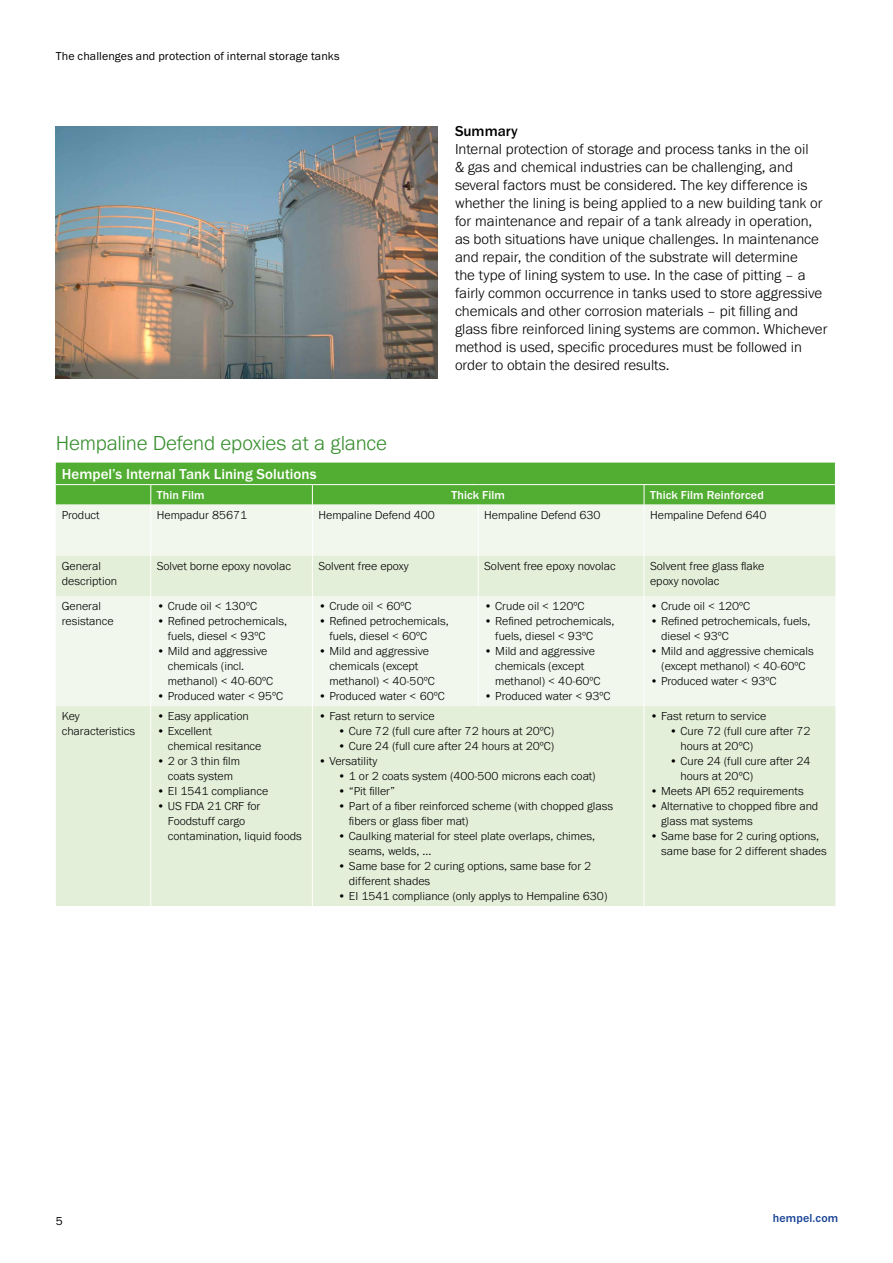
<style>
.page{position:relative;width:893px;height:1263px;background:#fff}
.page>*{position:absolute;margin:0;border:0;box-sizing:border-box;transform-origin:0 0}
.t1{font:300 21px "Franklin Gothic URW";letter-spacing:-.01em;color:#378e2e}
.t2{font:300 15px/18px "Franklin Gothic URW";color:#000}
.t3{font:500 15px "Franklin Gothic URW";color:#fff}
.t4{font:500 15px "Franklin Gothic URW";color:#000}
.t5{font:300 12px/15px "Franklin Gothic URW";color:#000}
.t6{font:12px "Franklin Gothic URW Boo";letter-spacing:.01em;color:#000}
.t7{font:500 12px "Franklin Gothic URW";letter-spacing:.01em;color:#fff}
.t8{font:500 12px "Franklin Gothic URW";letter-spacing:.01em;color:#164194}
</style>
<div class="page">
<img style="left:56px;top:126px;width:382px;height:252px">
<div style="left:56px;top:505px;width:779px;height:51px;background:#f2f7ed"></div>
<svg style="left:56px;top:556px;width:779px;height:350px;background:#e8f1e0"></svg>
<div style="left:56px;top:463px;width:780px;height:42px;background:#52ae32"></div>
<hr style="left:150px;top:505px;width:1px;height:51px;background:#fff">
<hr style="left:312px;top:505px;width:1px;height:51px;background:#fff">
<hr style="left:478px;top:505px;width:1px;height:51px;background:#fff">
<hr style="left:644px;top:505px;width:1px;height:51px;background:#fff">
<hr style="left:150px;top:556px;width:1px;height:40px;background:#fff">
<hr style="left:312px;top:556px;width:1px;height:40px;background:#fff">
<hr style="left:478px;top:556px;width:1px;height:40px;background:#fff">
<hr style="left:644px;top:556px;width:1px;height:40px;background:#fff">
<hr style="left:150px;top:596px;width:1px;height:110px;background:#fff">
<hr style="left:312px;top:596px;width:1px;height:110px;background:#fff">
<hr style="left:478px;top:596px;width:1px;height:110px;background:#fff">
<hr style="left:644px;top:596px;width:1px;height:110px;background:#fff">
<hr style="left:150px;top:706px;width:1px;height:200px;background:#fff">
<hr style="left:312px;top:706px;width:1px;height:200px;background:#fff">
<hr style="left:644px;top:706px;width:1px;height:200px;background:#fff">
<hr style="left:56px;top:484px;width:95px;height:1px;background:#fff">
<hr style="left:151px;top:484px;width:161px;height:1px;background:#fff">
<hr style="left:312px;top:484px;width:166px;height:1px;background:#fff">
<hr style="left:478px;top:484px;width:166px;height:1px;background:#fff">
<hr style="left:644px;top:484px;width:192px;height:1px;background:#fff">
<p class="t6" style="left:56px;top:48px;width:285px">The challenges and protection of internal storage tanks</p>
<h1 class="t1" style="left:56px;top:430px;width:333px">Hempaline Defend epoxies at a glance</h1>
<p class="t4" style="left:455px;top:122px;width:64px">Summary</p>
<p class="t2" style="left:455px;top:140px;width:374px">Internal protection of storage and process tanks in the oil<br>&amp; gas and chemical industries can be challenging, and several factors must be considered. The key difference is whether the lining is being applied to a new building tank or for maintenance and repair of a tank already in operation, as both situations have unique challenges. In maintenance and repair, the condition of the substrate will determine<br>the type of lining system to use. In the case of pitting – a fairly common occurrence in tanks used to store aggressive chemicals and other corrosion materials – pit filling and glass fibre reinforced lining systems are common. Whichever method is used, specific procedures must be followed in order to obtain the desired results.</p>
<p class="t3" style="left:62px;top:464px;width:256px">Hempel’s Internal Tank Lining Solutions</p>
<p class="t7" style="left:157px;top:487px;width:49px">Thin Film</p>
<p class="t7" style="left:451px;top:487px;width:55px">Thick Film</p>
<p class="t7" style="left:650px;top:487px;width:115px">Thick Film Reinforced</p>
<p class="t5" style="left:62px;top:507px;width:39px">Product</p>
<p class="t5" style="left:157px;top:507px;width:92px">Hempadur 85671</p>
<p class="t5" style="left:318px;top:507px;width:118px">Hempaline Defend 400</p>
<p class="t5" style="left:484px;top:507px;width:118px">Hempaline Defend 630</p>
<p class="t5" style="left:650px;top:507px;width:118px">Hempaline Defend 640</p>
<p class="t5" style="left:62px;top:558px;width:57px">General description</p>
<p class="t5" style="left:157px;top:558px;width:136px">Solvet borne epoxy novolac</p>
<p class="t5" style="left:318px;top:558px;width:92px">Solvent free epoxy</p>
<p class="t5" style="left:484px;top:558px;width:133px">Solvent free epoxy novolac</p>
<p class="t5" style="left:650px;top:558px;width:116px">Solvent free glass flake epoxy novolac</p>
<p class="t5" style="left:62px;top:598px;width:53px">General resistance</p>
<p class="t5" style="left:157px;top:598px;width:102px">• Crude oil &lt; 130ºC</p>
<p class="t5" style="left:318px;top:598px;width:95px">• Crude oil &lt; 60ºC</p>
<p class="t5" style="left:329px;top:613px;width:121px;text-indent:-11px">• Refined petrochemicals, fuels, diesel &lt; 60ºC</p>
<p class="t5" style="left:329px;top:643px;width:107px;text-indent:-11px">• Mild and aggressive chemicals (except methanol) &lt; 40-50ºC</p>
<p class="t5" style="left:318px;top:688px;width:128px">• Produced water &lt; 60ºC</p>
<p class="t5" style="left:484px;top:598px;width:102px">• Crude oil &lt; 120ºC</p>
<p class="t5" style="left:495px;top:613px;width:121px;text-indent:-11px">• Refined petrochemicals, fuels, diesel &lt; 93ºC</p>
<p class="t5" style="left:495px;top:643px;width:107px;text-indent:-11px">• Mild and aggressive chemicals (except methanol) &lt; 40-60ºC</p>
<p class="t5" style="left:484px;top:688px;width:128px">• Produced water &lt; 93ºC</p>
<p class="t5" style="left:650px;top:598px;width:102px">• Crude oil &lt; 120ºC</p>
<p class="t5" style="left:661px;top:613px;width:151px;text-indent:-11px">• Refined petrochemicals, fuels, diesel &lt; 93ºC</p>
<p class="t5" style="left:650px;top:643px;width:165px;text-align:center">• Mild and aggressive chemicals (except methanol) &lt; 40-60ºC</p>
<p class="t5" style="left:650px;top:673px;width:128px">• Produced water &lt; 93ºC</p>
<p class="t5" style="left:168px;top:613px;width:121px;text-indent:-11px">• Refined petrochemicals, fuels, diesel &lt; 93ºC</p>
<p class="t5" style="left:168px;top:643px;width:107px;text-indent:-11px">• Mild and aggressive chemicals (incl. methanol) &lt; 40-60ºC</p>
<p class="t5" style="left:157px;top:688px;width:128px">• Produced water &lt; 95ºC</p>
<p class="t5" style="left:62px;top:708px;width:75px">Key characteristics</p>
<p class="t5" style="left:157px;top:708px;width:93px">• Easy application</p>
<p class="t5" style="left:168px;top:723px;width:95px;text-indent:-11px">• Excellent<br>chemical resitance</p>
<p class="t5" style="left:157px;top:753px;width:85px;text-align:center">• 2 or 3 thin film coats system</p>
<p class="t5" style="left:157px;top:783px;width:113px">• EI 1541 compliance</p>
<p class="t5" style="left:168px;top:798px;width:135px;text-indent:-11px">• US FDA 21 CRF for<br>Foodstuff cargo contamination, liquid foods</p>
<p class="t5" style="left:318px;top:708px;width:118px">• Fast return to service</p>
<p class="t5" style="left:338px;top:723px;width:218px">• Cure 72 (full cure after 72 hours at 20ºC)</p>
<p class="t5" style="left:338px;top:738px;width:218px">• Cure 24 (full cure after 24 hours at 20ºC)</p>
<p class="t5" style="left:318px;top:753px;width:61px">• Versatility</p>
<p class="t5" style="left:338px;top:768px;width:259px">• 1 or 2 coats system (400-500 microns each coat)</p>
<p class="t5" style="left:338px;top:783px;width:59px">• “Pit filler”</p>
<p class="t5" style="left:349px;top:798px;width:266px;text-indent:-11px">• Part of a fiber reinforced scheme (with chopped glass fibers or glass fiber mat)</p>
<p class="t5" style="left:349px;top:828px;width:248px;text-indent:-11px">• Caulking material for steel plate overlaps, chimes, seams, welds, …</p>
<p class="t5" style="left:349px;top:858px;width:244px;text-indent:-11px">• Same base for 2 curing options, same base for 2 different shades</p>
<p class="t5" style="left:338px;top:888px;width:271px">• EI 1541 compliance (only applys to Hempaline 630)</p>
<p class="t5" style="left:650px;top:708px;width:118px">• Fast return to service</p>
<p class="t5" style="left:681px;top:723px;width:131px;text-indent:-11px">• Cure 72 (full cure after 72 hours at 20ºC)</p>
<p class="t5" style="left:681px;top:753px;width:131px;text-indent:-11px">• Cure 24 (full cure after 24 hours at 20ºC)</p>
<p class="t5" style="left:650px;top:783px;width:155px">• Meets API 652 requirements</p>
<p class="t5" style="left:661px;top:798px;width:159px;text-indent:-11px">• Alternative to chopped fibre and glass mat systems</p>
<p class="t5" style="left:661px;top:828px;width:167px;text-indent:-11px">• Same base for 2 curing options, same base for 2 different shades</p>
<p class="t6" style="left:56px;top:1213px;width:9px">5</p>
<p class="t8" style="left:773px;top:1211px;width:67px">hempel.com</p>
</div>
